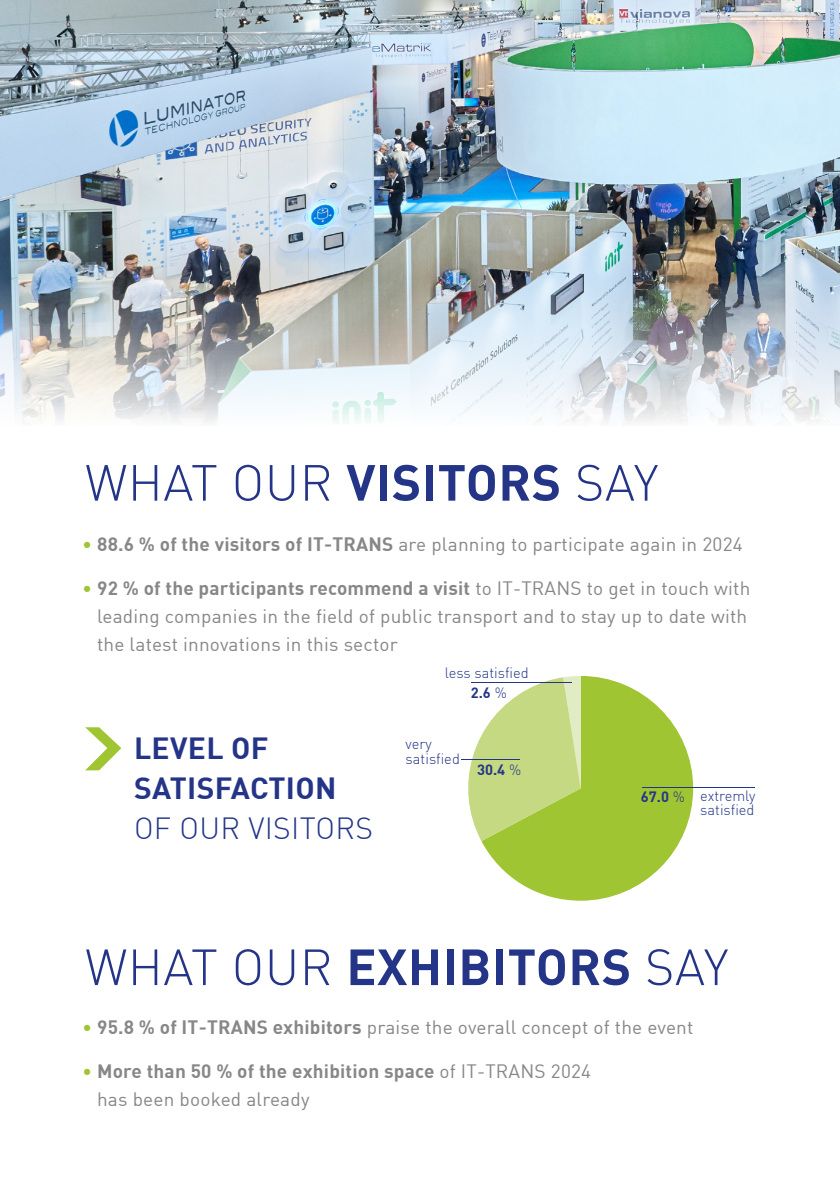
<style>
.page{position:relative;width:840px;height:1191px;background:#fff}
.page>*{position:absolute;margin:0;border:0;box-sizing:border-box;transform-origin:0 0}
.t1{font:300 50px "DIN";letter-spacing:.01em;color:#243588}
.t2{font:700 30px "DIN";letter-spacing:.01em;color:#243588}
.t3{font:300 30px "DIN";letter-spacing:.01em;color:#243588}
.t4{font:19px "DIN";letter-spacing:.01em;color:#878787}
.t5{font:700 19px "DIN";letter-spacing:.01em;color:#878787}
.t6{font:300 14.6px "DIN";color:#243588}
.t7{font:700 14.6px "DIN";color:#243588}
.s1{font-weight:700}
.s2{color:#a0c533}
.s3{font-weight:400;color:#a0c533}
.s4{font-weight:400}
.s5{font-weight:300}
</style>
<div class="page">
<svg style="left:481px;top:676px;width:211px;height:224px;fill:#a0c533"></svg>
<svg style="left:468px;top:676px;width:112px;height:165px"></svg>
<img style="left:0;top:0;width:839px;height:422px">
<hr style="left:642px;top:786px;width:113px;height:1px;background:#243588">
<hr style="left:461px;top:759px;width:59px;height:1px;background:#243588">
<hr style="left:471px;top:682px;width:100px;height:1px;background:#243588">
<svg style="left:85px;top:727px;width:36px;height:43px"></svg>
<p class="t1" style="left:85px;top:452px;width:574px">WHAT OUR <span class="s1">VISITORS</span> SAY</p>
<p class="t4" style="left:82px;top:532px;width:661px"><span class="s2">•</span> <span class="s1">88.6 % of the visitors of IT-TRANS</span> are planning to participate again in 2024</p>
<p class="t5" style="left:82px;top:575px;width:669px"><span class="s3">•</span> 92 % of the participants recommend a visit <span class="s4">to IT-TRANS to get in touch with</span></p>
<p class="t4" style="left:97px;top:604px;width:651px">leading companies in the field of public transport and to stay up to date with</p>
<p class="t4" style="left:97px;top:632px;width:302px">the latest innovations in this sector</p>
<p class="t6" style="left:444px;top:664px;width:85px">less satisfied</p>
<p class="t2" style="left:134px;top:728px;width:136px">LEVEL OF</p>
<p class="t2" style="left:134px;top:768px;width:204px">SATISFACTION</p>
<p class="t3" style="left:134px;top:809px;width:240px">OF OUR VISITORS</p>
<p class="t7" style="left:470px;top:683px;width:38px">2.6 <span class="s5">%</span></p>
<p class="t6" style="left:405px;top:734px;width:28px">very</p>
<p class="t6" style="left:405px;top:749px;width:56px">satisfied</p>
<p class="t7" style="left:477px;top:760px;width:45px">30.4 <span class="s5">%</span></p>
<p class="t7" style="left:640px;top:787px;width:45px">67.0 <span class="s5">%</span></p>
<p class="t6" style="left:700px;top:786px;width:57px">extremly</p>
<p class="t6" style="left:700px;top:801px;width:56px">satisfied</p>
<p class="t1" style="left:85px;top:936px;width:644px">WHAT OUR <span class="s1">EXHIBITORS</span> SAY</p>
<p class="t4" style="left:82px;top:1015px;width:612px"><span class="s2">•</span> <span class="s1">95.8 % of IT-TRANS exhibitors</span> praise the overall concept of the event</p>
<p class="t5" style="left:82px;top:1058px;width:510px"><span class="s3">•</span> More than 50 % of the exhibition space <span class="s4">of IT-TRANS 2024</span></p>
<p class="t4" style="left:97px;top:1087px;width:214px">has been booked already</p>
</div>
